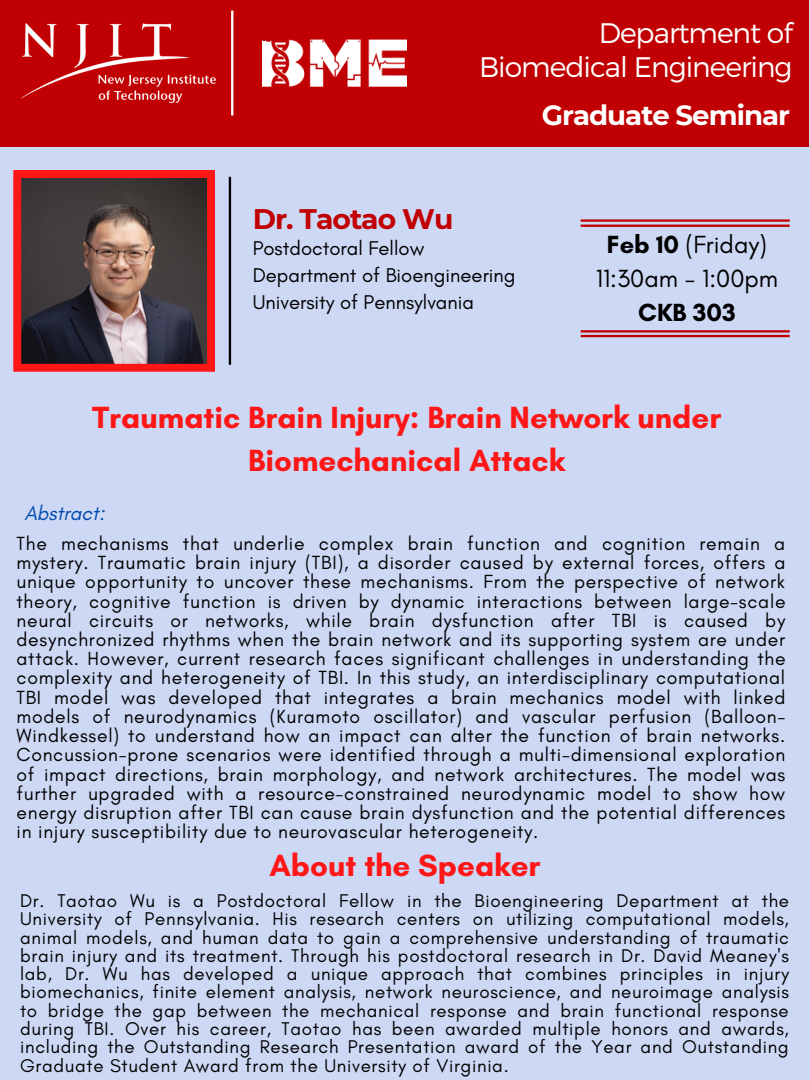
<style>
.page{position:relative;width:810px;height:1080px;background:#cdd8f4}
.page>*{position:absolute;margin:0;border:0;box-sizing:border-box;transform-origin:0 0}
.t1{font:700 31.25px/42.2px "Glacial Indifference";color:#ff1616;text-align:center}
.t2{font:300 28.25px/33.8px "Montserrat";letter-spacing:-.035em;color:#fff;text-align:right}
.t3{font:700 28.25px "Montserrat";letter-spacing:-.035em;color:#c00002}
.t4{font:700 27.62px "Montserrat";letter-spacing:-.035em;color:#fff}
.t5{font:25.31px/34.2px "Glacial Indifference";color:#000;text-align:center}
.t6{font:700 25.31px "Glacial Indifference";color:#000}
.t7{font:italic 20.5px "Glacial Indifference";color:#004aad}
.t8{font:20.31px/27.2px "Glacial Indifference";color:#000}
.t9{font:19.38px/19.2px "Glacial Indifference";letter-spacing:.035em;color:#000;text-align:justify}
.t10{font:18.75px/18.2px "Glacial Indifference";letter-spacing:.035em;color:#000;text-align:justify}
.s1{font-weight:700}
</style>
<div class="page">
<svg style="left:13px;top:170px;width:202px;height:202px;background:#6c4142"></svg>
<hr style="left:229px;top:177px;width:2px;height:188px;background:#000">
<hr style="left:581px;top:225px;width:209px;height:2px;background:#c00002">
<hr style="left:581px;top:330px;width:209px;height:3px;background:#c00002">
<hr style="left:581px;top:219px;width:209px;height:3px;background:#c00002">
<hr style="left:581px;top:335px;width:209px;height:2px;background:#c00002">
<div style="left:0;top:0;width:809px;height:147px;background:#c00002"></div>
<img style="left:22px;top:24px;width:193px;height:79px">
<hr style="left:231px;top:11px;width:2px;height:105px;background:#fff">
<img style="left:262px;top:39px;width:145px;height:48px">
<h2 class="t2" style="left:479px;top:15px;width:315px">Department of<br>Biomedical Engineering</h2>
<h3 class="t4" style="left:542px;top:99px;width:250px">Graduate Seminar</h3>
<h2 class="t3" style="left:253px;top:201px;width:202px">Dr. Taotao Wu</h2>
<p class="t8" style="left:253px;top:234px;width:264px">Postdoctoral Fellow<br>Department of Bioengineering<br>University of Pennsylvania</p>
<h3 class="t5" style="left:596px;top:227px;width:184px"><span class="s1">Feb 10</span> (Friday)<br>11:30am - 1:00pm</h3>
<h3 class="t6" style="left:638px;top:297px;width:99px">CKB 303</h3>
<h1 class="t1" style="left:92px;top:396px;width:631px">Traumatic Brain Injury: Brain Network under<br>Biomechanical Attack</h1>
<p class="t7" style="left:24px;top:500px;width:82px">Abstract:</p>
<p class="t9" style="left:17px;top:534px;width:771px">The mechanisms that underlie complex brain function and cognition remain a mystery. Traumatic brain injury (TBI), a disorder caused by external forces, offers a unique opportunity to uncover these mechanisms. From the perspective of network theory, cognitive function is driven by dynamic interactions between large-scale neural circuits or networks, while brain dysfunction after TBI is caused by desynchronized rhythms when the brain network and its supporting system are under attack. However, current research faces significant challenges in understanding the complexity and heterogeneity of TBI. In this study, an interdisciplinary computational TBI model was developed that integrates a brain mechanics model with linked models of neurodynamics (Kuramoto oscillator) and vascular perfusion (Balloon-Windkessel) to understand how an impact can alter the function of brain networks.<br>Concussion-prone scenarios were identified through a multi-dimensional exploration of impact directions, brain morphology, and network architectures. The model was further upgraded with a resource-constrained neurodynamic model to show how energy disruption after TBI can cause brain dysfunction and the potential differences in injury susceptibility due to neurovascular heterogeneity.</p>
<h1 class="t1" style="left:269px;top:844px;width:273px">About the Speaker</h1>
<p class="t10" style="left:20px;top:891px;width:771px">Dr. Taotao Wu is a Postdoctoral Fellow in the Bioengineering Department at the University of Pennsylvania. His research centers on utilizing computational models, animal models, and human data to gain a comprehensive understanding of traumatic brain injury and its treatment. Through his postdoctoral research in Dr. David Meaney's lab, Dr. Wu has developed a unique approach that combines principles in injury biomechanics, finite element analysis, network neuroscience, and neuroimage analysis to bridge the gap between the mechanical response and brain functional response during TBI. Over his career, Taotao has been awarded multiple honors and awards, including the Outstanding Research Presentation award of the Year and Outstanding Graduate Student Award from the University of Virginia.</p>
</div>
